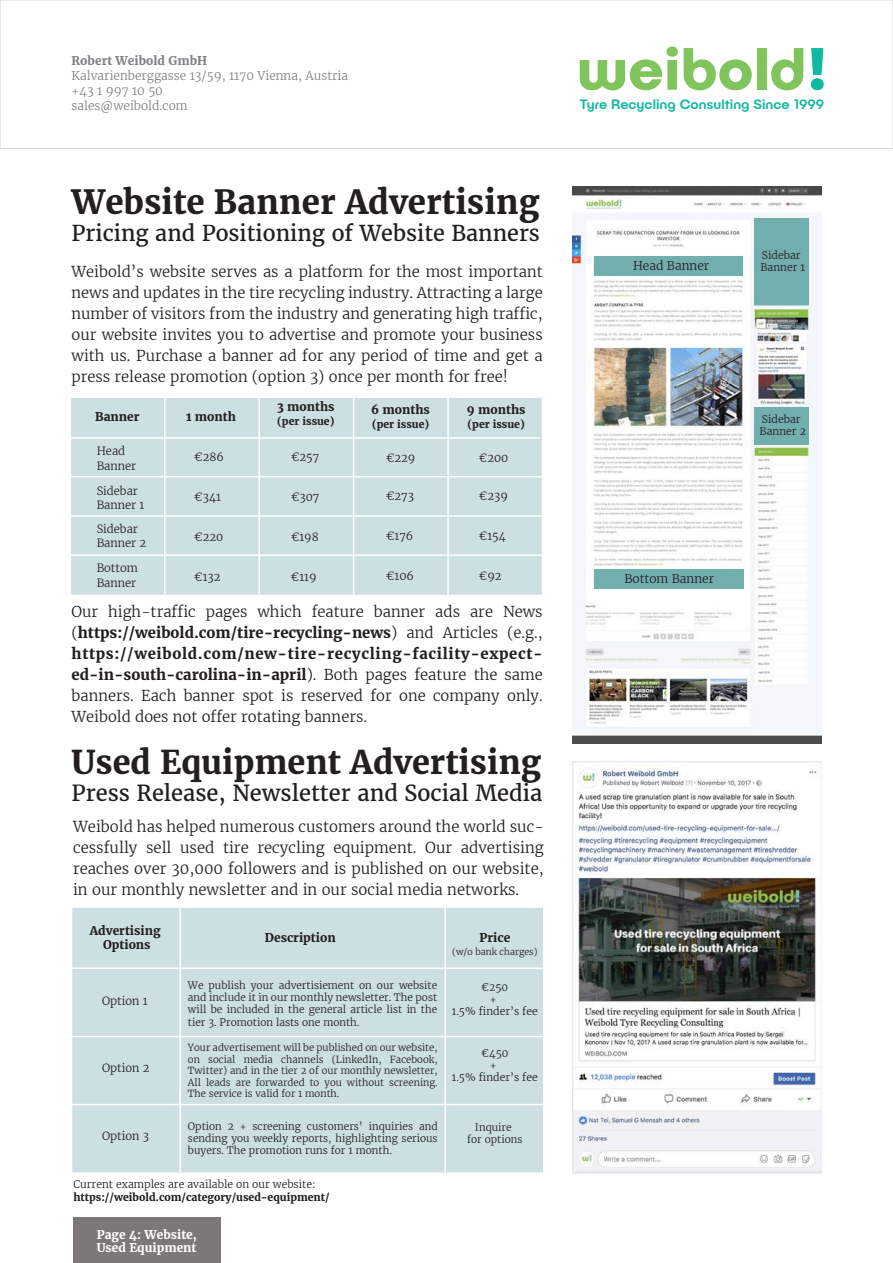
<style>
.page{position:relative;width:893px;height:1263px;background:#fff}
.page>*{position:absolute;margin:0;border:0;box-sizing:border-box;transform-origin:0 0}
.t1{font:700 59.85px "Publica Play";color:#80c55b}
.t2{font:700 33px "Merriweather";color:#231f20}
.t3{font:700 32.4px "Merriweather";color:#231f20}
.t4{font:21.9px "Merriweather";color:#231f20}
.t5{font:21.6px "Merriweather";color:#231f20}
.t6{font:300 15px/21px "Merriweather";color:#231f20;text-align:justify}
.t7{font:300 14.85px/21px "Merriweather";color:#231f20;text-align:justify}
.t8{font:500 13.65px "Publica Play";color:#11b9a1}
.t9{font:300 12px/15px "Merriweather";color:#808285}
.t10{font:700 12px/14.4px "Merriweather";color:#231f20;text-align:center}
.t11{font:700 12px/13.5px "Merriweather";color:#fff}
.t12{font:300 12px "Merriweather";color:#231f20}
.t13{font:700 12px "Merriweather";color:#808285}
.t14{font:300 11.25px/14.2px "Merriweather";color:#231f20}
.t15{font:300 10.5px/12px "Merriweather";color:#231f20}
.t16{font:700 10.5px "Merriweather";color:#231f20}
.t17{font:300 10.2px/12.3px "Merriweather";color:#231f20;text-align:justify}
.t18{font:300 9.6px/11.6px "Merriweather";color:#231f20;text-align:justify}
.t19{font:300 9px "Merriweather";color:#231f20}
.s1{font-weight:700}
.s2{color:#11b9a1}
</style>
<div class="page">
<div style="left:0;top:0;width:893px;height:149px;border:1px solid #d5d6d8"></div>
<div style="left:73px;top:1217px;width:148px;height:46px;background:#7c7778"></div>
<img style="left:573px;top:186px;width:249px;height:558px">
<div style="left:70px;top:396px;width:473px;height:200px;background:#ccdfe3;border:2px solid #fff"></div>
<hr style="left:70px;top:554px;width:472px;height:2px;background:#fff">
<hr style="left:70px;top:515px;width:472px;height:2px;background:#fff">
<hr style="left:70px;top:476px;width:472px;height:1px;background:#fff">
<hr style="left:68px;top:437px;width:472px;height:2px;background:#fff">
<hr style="left:447px;top:335px;width:2px;height:260px;background:#fff">
<hr style="left:353px;top:335px;width:1px;height:260px;background:#fff">
<hr style="left:258px;top:335px;width:2px;height:260px;background:#fff">
<hr style="left:164px;top:335px;width:1px;height:260px;background:#fff">
<div style="left:595px;top:569px;width:149px;height:20px;background:#73aeaf"></div>
<div style="left:594px;top:256px;width:149px;height:20px;background:#73aeaf"></div>
<div style="left:754px;top:218px;width:55px;height:87px;background:#73aeaf"></div>
<div style="left:754px;top:407px;width:55px;height:37px;background:#73aeaf"></div>
<div style="left:71px;top:906px;width:473px;height:200px;background:#ccdfe3;border:2px solid #fff"></div>
<hr style="left:72px;top:1036px;width:472px;height:1px;background:#fff">
<hr style="left:444px;top:866px;width:2px;height:239px;background:#fff">
<hr style="left:179px;top:866px;width:2px;height:239px;background:#fff">
<hr style="left:72px;top:967px;width:472px;height:2px;background:#fff">
<img style="left:573px;top:761px;width:248px;height:412px">
<div style="left:71px;top:1104px;width:473px;height:70px;background:#ccdfe3;border:2px solid #fff"></div>
<hr style="left:444px;top:1090px;width:2px;height:83px;background:#fff">
<hr style="left:179px;top:1090px;width:2px;height:83px;background:#fff">
<p class="t13" style="left:72px;top:53px;width:137px">Robert Weibold GmbH</p>
<p class="t9" style="left:72px;top:68px;width:278px">Kalvarienberggasse 13/59, 1170 Vienna, Austria +43 1 997 10 50<br>sales@weibold.com</p>
<h2 class="t2" style="left:72px;top:181px;width:470px">Website Banner Advertising</h2>
<h3 class="t5" style="left:72px;top:219px;width:470px">Pricing and Positioning of Website Banners</h3>
<p class="t7" style="left:72px;top:261px;width:473px">Weibold’s website serves as a platform for the most important news and updates in the tire recycling industry. Attracting a large number of visitors from the industry and generating high traffic, our website invites you to advertise and promote your business with us. Purchase a banner ad for any period of time and get a press release promotion (option 3) once per month for free!</p>
<p class="t10" style="left:95px;top:410px;width:46px">Banner</p>
<p class="t10" style="left:186px;top:410px;width:51px">1 month</p>
<p class="t10" style="left:277px;top:399px;width:59px">3 months</p>
<p class="t16" style="left:277px;top:415px;width:59px">(per issue)</p>
<p class="t10" style="left:371px;top:402px;width:60px">6 months</p>
<p class="t16" style="left:372px;top:418px;width:59px">(per issue)</p>
<p class="t10" style="left:467px;top:402px;width:60px">9 months</p>
<p class="t16" style="left:468px;top:418px;width:59px">(per issue)</p>
<p class="t14" style="left:97px;top:444px;width:41px">Head<br>Banner</p>
<p class="t14" style="left:194px;top:450px;width:31px">€286</p>
<p class="t14" style="left:291px;top:450px;width:30px">€257</p>
<p class="t14" style="left:386px;top:451px;width:31px">€229</p>
<p class="t14" style="left:479px;top:451px;width:31px">€200</p>
<p class="t14" style="left:97px;top:483px;width:49px">Sidebar<br>Banner 1</p>
<p class="t14" style="left:97px;top:522px;width:51px">Sidebar<br>Banner 2</p>
<p class="t14" style="left:97px;top:561px;width:43px">Bottom<br>Banner</p>
<p class="t14" style="left:194px;top:490px;width:28px">€341</p>
<p class="t14" style="left:291px;top:490px;width:30px">€307</p>
<p class="t14" style="left:386px;top:489px;width:30px">€273</p>
<p class="t14" style="left:479px;top:489px;width:30px">€239</p>
<p class="t14" style="left:194px;top:529px;width:31px">€220</p>
<p class="t14" style="left:291px;top:529px;width:29px">€198</p>
<p class="t14" style="left:386px;top:528px;width:29px">€176</p>
<p class="t14" style="left:479px;top:528px;width:29px">€154</p>
<p class="t14" style="left:194px;top:570px;width:28px">€132</p>
<p class="t14" style="left:291px;top:570px;width:27px">€119</p>
<p class="t14" style="left:386px;top:569px;width:29px">€106</p>
<p class="t14" style="left:479px;top:569px;width:24px">€92</p>
<p class="t7" style="left:72px;top:601px;width:473px">Our high-traffic pages which feature banner ads are News (<span class="s1">https://weibold.com/tire-recycling-news</span>) and Articles (e.g., <span class="s1">https://weibold.com/new-tire-recycling-facility-expect&shy;ed-in-south-carolina-in-april</span>). Both pages feature the same banners. Each banner spot is reserved for one company only.<br>Weibold does not offer rotating banners.</p>
<h3 class="t3" style="left:72px;top:742px;width:471px">Used Equipment Advertising</h3>
<h3 class="t4" style="left:72px;top:779px;width:472px">Press Release, Newsletter and Social Media</h3>
<p class="t6" style="left:73px;top:816px;width:472px">Weibold has helped numerous customers around the world suc&shy;cessfully sell used tire recycling equipment. Our advertising reaches over 30,000 followers and is published on our website, in our monthly newsletter and in our social media networks.</p>
<p class="t10" style="left:90px;top:923px;width:72px">Advertising<br>Options</p>
<p class="t10" style="left:265px;top:931px;width:72px">Description</p>
<p class="t10" style="left:479px;top:931px;width:32px">Price</p>
<p class="t19" style="left:452px;top:946px;width:87px">(w/o bank charges)</p>
<p class="t14" style="left:102px;top:994px;width:47px">Option 1</p>
<p class="t14" style="left:102px;top:1061px;width:49px">Option 2</p>
<p class="t17" style="left:188px;top:979px;width:251px">We publish your advertisiement on our website and include it in our monthly newsletter. The post will be included in the general article list in the tier 3. Promotion lasts one month.</p>
<p class="t18" style="left:188px;top:1042px;width:251px">Your advertisement will be published on our website, on social media channels (LinkedIn, Facebook, Twitter) and in the tier 2 of our monthly newsletter, All leads are forwarded to you without screening.<br>The service is valid for 1 month.</p>
<p class="t15" style="left:452px;top:981px;width:87px;text-align:center">€250<br>+<br>1.5% finder’s fee</p>
<p class="t15" style="left:452px;top:1047px;width:87px;text-align:center">€450<br>+<br>1.5% finder’s fee</p>
<p class="t17" style="left:188px;top:1120px;width:251px">Option 2 + screening customers’ inquiries and sending you weekly reports, highlighting serious buyers. The promotion runs for 1 month.</p>
<p class="t14" style="left:102px;top:1129px;width:48px">Option 3</p>
<p class="t17" style="left:467px;top:1121px;width:57px;text-align:center">Inquire<br>for options</p>
<p class="t15" style="left:73px;top:1178px;width:244px">Current examples are available on our website:</p>
<p class="t16" style="left:73px;top:1191px;width:258px">https://weibold.com/category/used-equipment/</p>
<p class="t11" style="left:97px;top:1227px;width:102px">Page 4: Website,<br>Used Equipment</p>
<h1 class="t1" style="left:577px;top:29px;width:253px">weibold<span class="s2">!</span></h1>
<p class="t8" style="left:580px;top:95px;width:246px">Tyre Recycling Consulting Since 1999</p>
<p class="t12" style="left:633px;top:258px;width:78px">Head Banner</p>
<p class="t15" style="left:760px;top:250px;width:46px">Sidebar<br>Banner 1</p>
<p class="t15" style="left:760px;top:413px;width:48px">Sidebar<br>Banner 2</p>
<p class="t12" style="left:624px;top:571px;width:91px">Bottom Banner</p>
</div>
